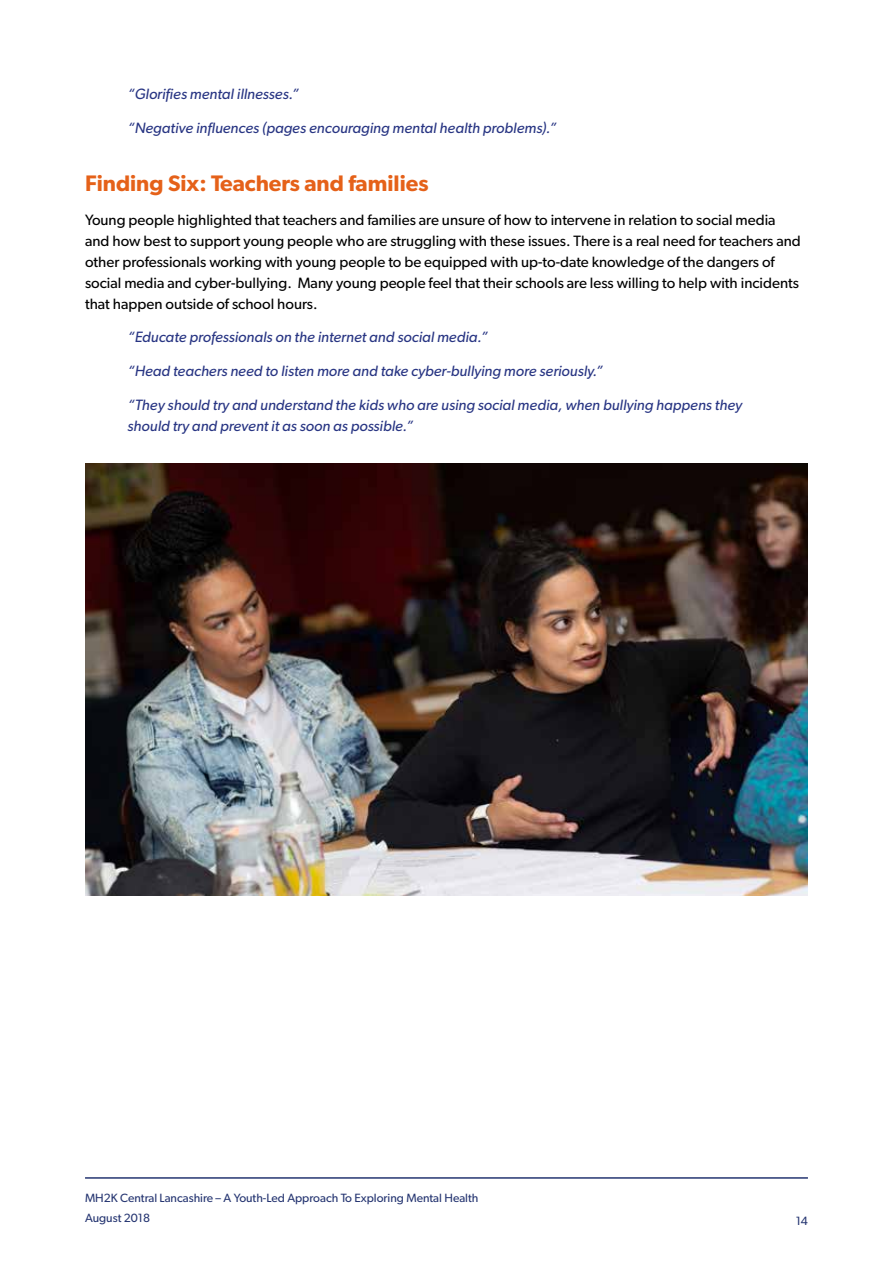
<style>
.page{position:relative;width:893px;height:1263px;background:#fff}
.page>*{position:absolute;margin:0;border:0;box-sizing:border-box;transform-origin:0 0}
.t1{font:600 22.5px "Gibson";color:#e56119}
.t2{font:15px/21px "Gibson";color:#000}
.t3{font:italic 15px/21px "Gibson";color:#283583}
.t4{font:12px/19.5px "Gibson";color:#253571}
</style>
<div class="page">
<hr style="left:85px;top:1177px;width:723px;height:2px;background:#253571">
<img style="left:85px;top:463px;width:723px;height:432px">
<p class="t3" style="left:128px;top:83px;width:173px">“Glorifies mental illnesses.”</p>
<p class="t3" style="left:128px;top:117px;width:431px">“Negative influences (pages encouraging mental health problems).”</p>
<h1 class="t1" style="left:85px;top:170px;width:345px">Finding Six: Teachers and families</h1>
<p class="t2" style="left:85px;top:209px;width:717px">Young people highlighted that teachers and families are unsure of how to intervene in relation to social media and how best to support young people who are struggling with these issues. There is a real need for teachers and other professionals working with young people to be equipped with up-to-date knowledge of the dangers of social media and cyber-bullying. Many young people feel that their schools are less willing to help with incidents that happen outside of school hours.</p>
<p class="t3" style="left:128px;top:326px;width:362px">“Educate professionals on the internet and social media.”</p>
<p class="t3" style="left:128px;top:360px;width:477px">“Head teachers need to listen more and take cyber-bullying more seriously.”</p>
<p class="t3" style="left:128px;top:394px;width:616px">“They should try and understand the kids who are using social media, when bullying happens they should try and prevent it as soon as possible.”</p>
<p class="t4" style="left:85px;top:1188px;width:395px">MH2K Central Lancashire – A Youth-Led Approach To Exploring Mental Health<br>August 2018</p>
<p class="t4" style="left:796px;top:1211px;width:14px">14</p>
</div>
